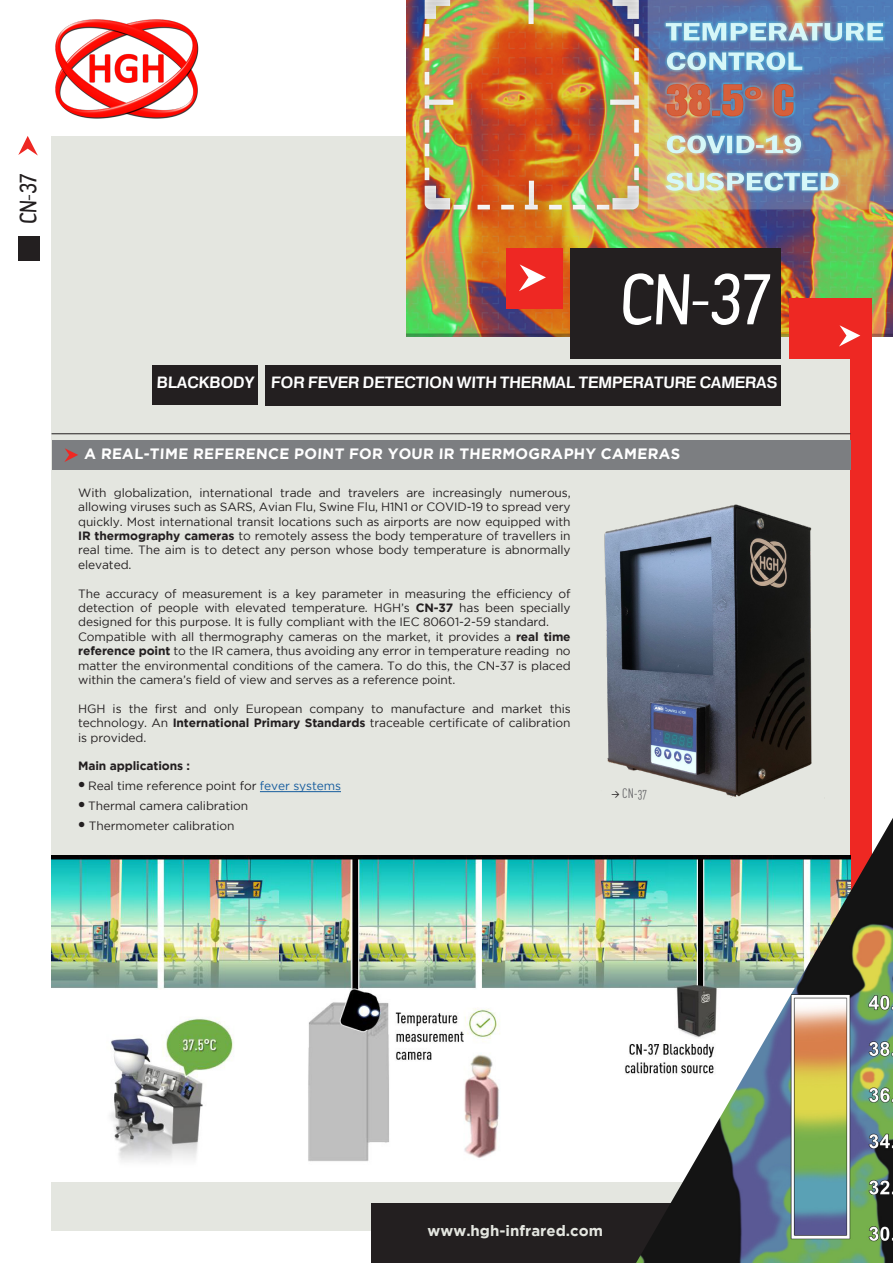
<style>
.page{position:relative;width:893px;height:1263px;background:#fff}
.page>*{position:absolute;margin:0;border:0;box-sizing:border-box;transform-origin:0 0}
.t1{font:67.5px "Jesaya Bk";color:#fff}
.t2{font:22.35px "Jesaya Bk";color:#231f20}
.t3{font:600 15.9px "Heldustry FT";color:#fff}
.t4{font:700 15px "Gotham";color:#fff}
.t5{font:700 15px "Gotham";color:#e4e6e0}
.t6{font:13.5px "DIN Cond Regular Alternate";color:#67676a}
.t7{font:12px/14.4px "Gotham";letter-spacing:-.01em;color:#231f20;text-align:justify}
.t8{font:700 12px "Gotham";letter-spacing:-.01em;color:#231f20}
.s1{font-weight:700}
.s2{font-family:"DIN Cond";font-weight:900;font-size:16.5px}
.s3{color:#175d9e}
.s4{color:#231f20}
</style>
<div class="page">
<div style="left:52px;top:136px;width:820px;height:1094px;background:#e4e6e0"></div>
<img style="left:407px;top:0;width:486px;height:337px">
<div style="left:850px;top:355px;width:22px;height:541px;background:#ee2823"></div>
<div style="left:18px;top:236px;width:22px;height:24px;background:#231f20"></div>
<svg style="left:18px;top:136px;width:20px;height:20px"></svg>
<div style="left:571px;top:248px;width:210px;height:111px;background:#231f20"></div>
<div style="left:789px;top:298px;width:83px;height:61px;background:#ee2823"></div>
<div style="left:506px;top:248px;width:56px;height:61px;background:#ee2823"></div>
<svg style="left:839px;top:325px;width:21px;height:21px"></svg>
<svg style="left:519px;top:264px;width:27px;height:27px"></svg>
<div style="left:152px;top:365px;width:105px;height:39px;background:#231f20"></div>
<div style="left:266px;top:365px;width:515px;height:40px;background:#231f20"></div>
<div style="left:52px;top:440px;width:798px;height:30px;background:#7c7e81"></div>
<hr style="left:260px;top:791px;width:81px;height:1px;background:#175d9e">
<svg style="left:64px;top:448px;width:14px;height:14px"></svg>
<hr style="left:52px;top:433px;width:798px;height:1px;background:#231f20">
<img style="left:55px;top:19px;width:144px;height:100px">
<img style="left:52px;top:856px;width:584px;height:325px">
<div style="left:371px;top:1203px;width:306px;height:60px;background:#231f20"></div>
<img style="left:636px;top:818px;width:257px;height:445px">
<img style="left:604px;top:504px;width:208px;height:294px">
<p class="t2" style="left:15px;top:224px;width:52px;rotate:-90deg">CN-37</p>
<p class="t1" style="left:620px;top:260px;width:155px">CN-37</p>
<p class="t3" style="left:157px;top:373px;width:99px">BLACKBODY</p>
<p class="t3" style="left:271px;top:373px;width:509px">FOR FEVER DETECTION WITH THERMAL TEMPERATURE CAMERAS</p>
<p class="t4" style="left:84px;top:445px;width:598px">A REAL-TIME REFERENCE POINT FOR YOUR IR THERMOGRAPHY CAMERAS</p>
<p class="t7" style="left:78px;top:485px;width:494px">With globalization, international trade and travelers are increasingly numerous, allowing viruses such as SARS, Avian Flu, Swine Flu, H1N1 or COVID-19 to spread very quickly. Most international transit locations such as airports are now equipped with <span class="s1">IR thermography cameras</span> to remotely assess the body temperature of travellers in real time. The aim is to detect any person whose body temperature is abnormally elevated.</p>
<p class="t7" style="left:78px;top:586px;width:494px">The accuracy of measurement is a key parameter in measuring the efficiency of detection of people with elevated temperature. HGH’s <span class="s1">CN-37</span> has been specially designed for this purpose. It is fully compliant with the IEC 80601-2-59 standard.</p>
<p class="t7" style="left:78px;top:629px;width:494px">Compatible with all thermography cameras on the market, it provides a <span class="s1">real time reference point</span> to the IR camera, thus avoiding any error in temperature reading no matter the environmental conditions of the camera. To do this, the CN-37 is placed within the camera’s field of view and serves as a reference point.</p>
<p class="t7" style="left:78px;top:701px;width:494px">HGH is the first and only European company to manufacture and market this technology. An <span class="s1">International Primary Standards</span> traceable certificate of calibration is provided.</p>
<p class="t8" style="left:78px;top:759px;width:113px">Main applications :</p>
<p class="t7" style="left:78px;top:778px;width:264px"><span class="s2">•</span> Real time reference point for <span class="s3">fever systems</span></p>
<p class="t7" style="left:78px;top:798px;width:172px"><span class="s2">•</span> Thermal camera calibration</p>
<p class="t7" style="left:78px;top:818px;width:158px"><span class="s2">•</span> Thermometer calibration</p>
<p class="t6" style="left:611px;top:785px;width:37px"><span class="s4">&gt;</span> CN-37</p>
<p class="t5" style="left:428px;top:1221px;width:177px">www.hgh-infrared.com</p>
</div>
